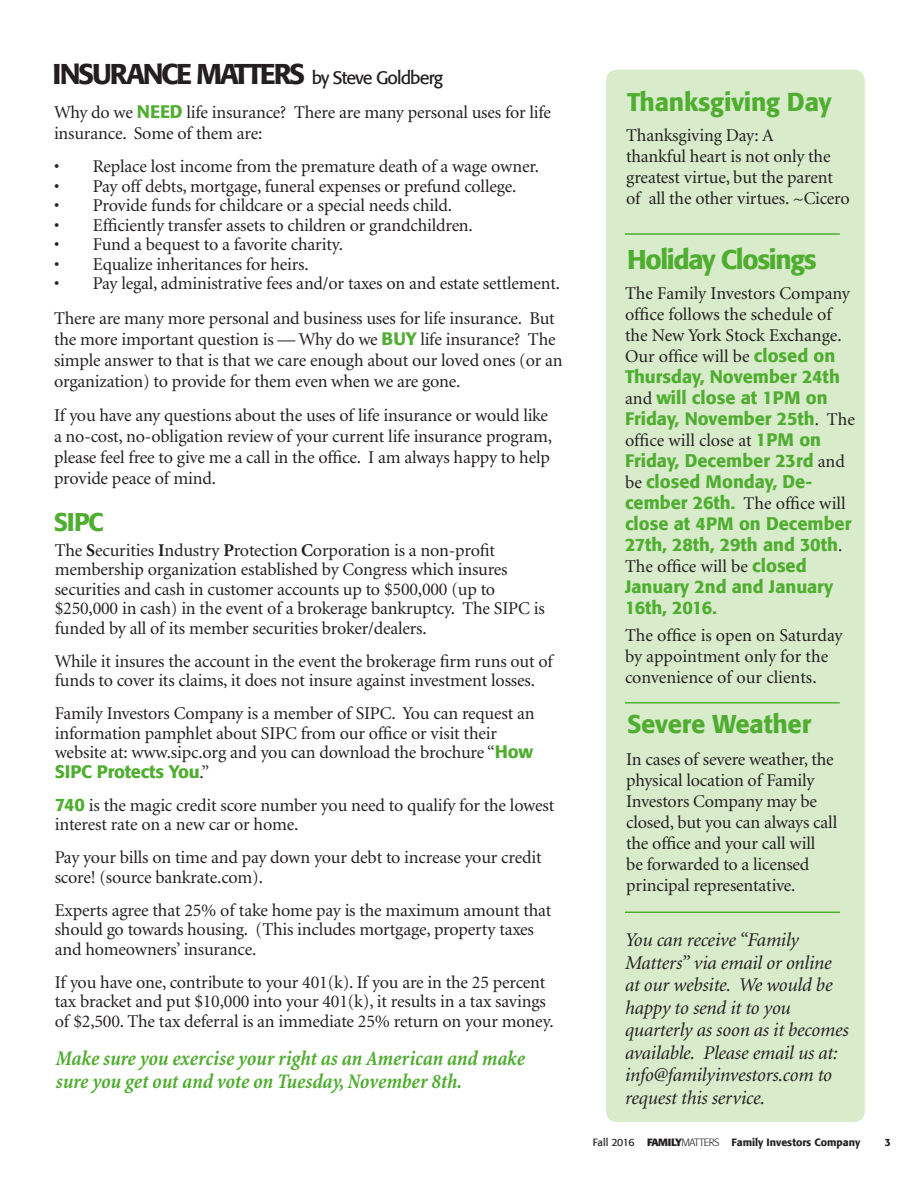
<style>
.page{position:relative;width:918px;height:1188px;background:#fff}
.page>*{position:absolute;margin:0;border:0;box-sizing:border-box;transform-origin:0 0}
.t1{font:500 28.5px "Formata";letter-spacing:-.08em;color:#231f20}
.title_3_color_small{font:500 27px "Formata";letter-spacing:-.05em;color:#4fad2f}
.title_3_color_small-2{font:500 25.5px "Formata";letter-spacing:-.01em;color:#4fad2f}
.title_3_color{font:500 25.5px "Formata";color:#4fad2f}
.t2{font:italic 700 condensed 21px/22.5px "Minion";letter-spacing:-.005em;color:#4fad2f}
.t3{font:italic 19.5px/22.5px "Minion";letter-spacing:-.01em;color:#231f20}
.main_noIndent{font:18px/21px "Minion";letter-spacing:-.01em;color:#231f20}
.main_noIndent-2{font:500 18px/21px "Formata";color:#4fad2f}
.t4{font:500 10.5px "Formata";color:#231f20}
.s1{font-weight:400;font-size:18px}
.s2{font-family:"Formata";font-weight:500;color:#4fad2f}
.s3{font-weight:700}
.s4{font-family:"Minion";font-weight:400;color:#231f20}
.s5{font-weight:400}
.s6{font-weight:300}
</style>
<div class="page">
<div style="left:606px;top:70px;width:259px;height:1052px;background:#d8ebcb;border-radius:11px"></div>
<hr style="left:625px;top:233px;width:215px;height:2px;background:#4fad2f">
<hr style="left:625px;top:912px;width:215px;height:1px;background:#4fad2f">
<hr style="left:625px;top:702px;width:215px;height:2px;background:#4fad2f">
<p class="t1" style="left:53px;top:56px;width:392px">INSURANCE MATTERS <span class="s1">by Steve Goldberg</span></p>
<p class="main_noIndent" style="left:54px;top:103px;width:499px">Why do we <span class="s2">NEED</span> life insurance? There are many personal uses for life insurance. Some of them are:</p>
<p class="main_noIndent" style="left:54px;top:157px;width:487px">• ♦ Replace lost income from the premature death of a wage owner.</p>
<p class="main_noIndent" style="left:54px;top:176px;width:464px">• ♦ Pay off debts, mortgage, funeral expenses or prefund college.</p>
<p class="main_noIndent" style="left:54px;top:196px;width:400px">• ♦ Provide funds for childcare or a special needs child.</p>
<p class="main_noIndent" style="left:54px;top:215px;width:420px">• ♦ Efficiently transfer assets to children or grandchildren.</p>
<p class="main_noIndent" style="left:54px;top:235px;width:291px">• ♦ Fund a bequest to a favorite charity.</p>
<p class="main_noIndent" style="left:54px;top:254px;width:256px">• ♦ Equalize inheritances for heirs.</p>
<p class="main_noIndent" style="left:54px;top:274px;width:508px">• ♦ Pay legal, administrative fees and/or taxes on and estate settlement.</p>
<p class="main_noIndent" style="left:54px;top:308px;width:510px">There are many more personal and business uses for life insurance. But the more important question is — Why do we <span class="s2">BUY</span> life insurance? The simple answer to that is that we care enough about our loved ones (or an organization) to provide for them even when we are gone.</p>
<p class="main_noIndent" style="left:54px;top:406px;width:500px">If you have any questions about the uses of life insurance or would like a no-cost, no-obligation review of your current life insurance program, please feel free to give me a call in the office. I am always happy to help provide peace of mind.</p>
<p class="title_3_color" style="left:54px;top:507px;width:51px">SIPC</p>
<p class="main_noIndent" style="left:55px;top:541px;width:491px;line-height:19.5px">The <span class="s3">S</span>ecurities <span class="s3">I</span>ndustry <span class="s3">P</span>rotection <span class="s3">C</span>orporation is a non-profit membership organization established by Congress which insures securities and cash in customer accounts up to $500,000 (up to $250,000 in cash) in the event of a brokerage bankruptcy. The SIPC is funded by all of its member securities broker/dealers.</p>
<p class="main_noIndent" style="left:55px;top:652px;width:500px;line-height:19.5px">While it insures the account in the event the brokerage firm runs out of funds to cover its claims, it does not insure against investment losses.</p>
<p class="main_noIndent" style="left:55px;top:705px;width:481px;line-height:19.5px">Family Investors Company is a member of SIPC. You can request an information pamphlet about SIPC from our office or visit their website at: www.sipc.org and you can download the brochure “<span class="s2">How SIPC Protects You</span>.”</p>
<p class="main_noIndent" style="left:55px;top:796px;width:501px;line-height:19.5px"><span class="s2">740</span> is the magic credit score number you need to qualify for the lowest interest rate on a new car or home.</p>
<p class="main_noIndent" style="left:55px;top:849px;width:489px;line-height:19.5px">Pay your bills on time and pay down your debt to increase your credit score! (source bankrate.com).</p>
<p class="main_noIndent" style="left:55px;top:901px;width:498px;line-height:19.5px">Experts agree that 25% of take home pay is the maximum amount that should go towards housing. (This includes mortgage, property taxes and homeowners’ insurance.</p>
<p class="main_noIndent" style="left:55px;top:973px;width:501px;line-height:19.5px">If you have one, contribute to your 401(k). If you are in the 25 percent tax bracket and put $10,000 into your 401(k), it results in a tax savings of $2,500. The tax deferral is an immediate 25% return on your money.</p>
<p class="t2" style="left:56px;top:1048px;width:471px">Make sure you exercise your right as an American and make sure you get out and vote on Tuesday, November 8th.</p>
<p class="title_3_color_small-2" style="left:627px;top:86px;width:206px">Thanksgiving Day</p>
<p class="main_noIndent" style="left:626px;top:125px;width:225px">Thanksgiving Day: A<br>thankful heart is not only the greatest virtue, but the parent of all the other virtues. ~Cicero</p>
<p class="title_3_color_small" style="left:627px;top:243px;width:191px">Holiday Closings</p>
<p class="main_noIndent-2" style="left:625px;top:282px;width:231px"><span class="s4">The Family Investors Company office follows the schedule of the New York Stock Exchange.<br>Our office will be</span> closed on<br>Thursday, November 24th <span class="s4">and</span> will close at 1PM on<br>Friday, November 25th<span class="s4">. The office will close at</span> 1PM on<br>Friday, December 23rd <span class="s4">and be</span> closed Monday, De&shy;cember 26th. <span class="s4">The office will </span>close at 4PM on December<br>27th, 28th, 29th and 30th<span class="s4">.<br>The office will be</span> closed<br>January 2nd and January<br>16th, 2016.</p>
<p class="main_noIndent" style="left:625px;top:626px;width:219px">The office is open on Saturday by appointment only for the convenience of our clients.</p>
<p class="title_3_color_small-2" style="left:627px;top:708px;width:186px">Severe Weather</p>
<p class="main_noIndent" style="left:626px;top:750px;width:213px">In cases of severe weather, the physical location of Family<br>Investors Company may be closed, but you can always call the office and your call will<br>be forwarded to a licensed principal representative.</p>
<p class="t3" style="left:625px;top:929px;width:225px">You can receive “Family<br>Matters” via email or online at our website. We would be happy to send it to you quarterly as soon as it becomes available. Please email us at: info@familyinvestors.com to request this service.</p>
<p class="t4" style="left:593px;top:1136px;width:269px"><span class="s5">Fall 2016</span> <span class="s3">FAMILY</span><span class="s6">MATTERS</span> Family Investors Company</p>
<p class="t4" style="left:885px;top:1136px;width:8px">3</p>
</div>
